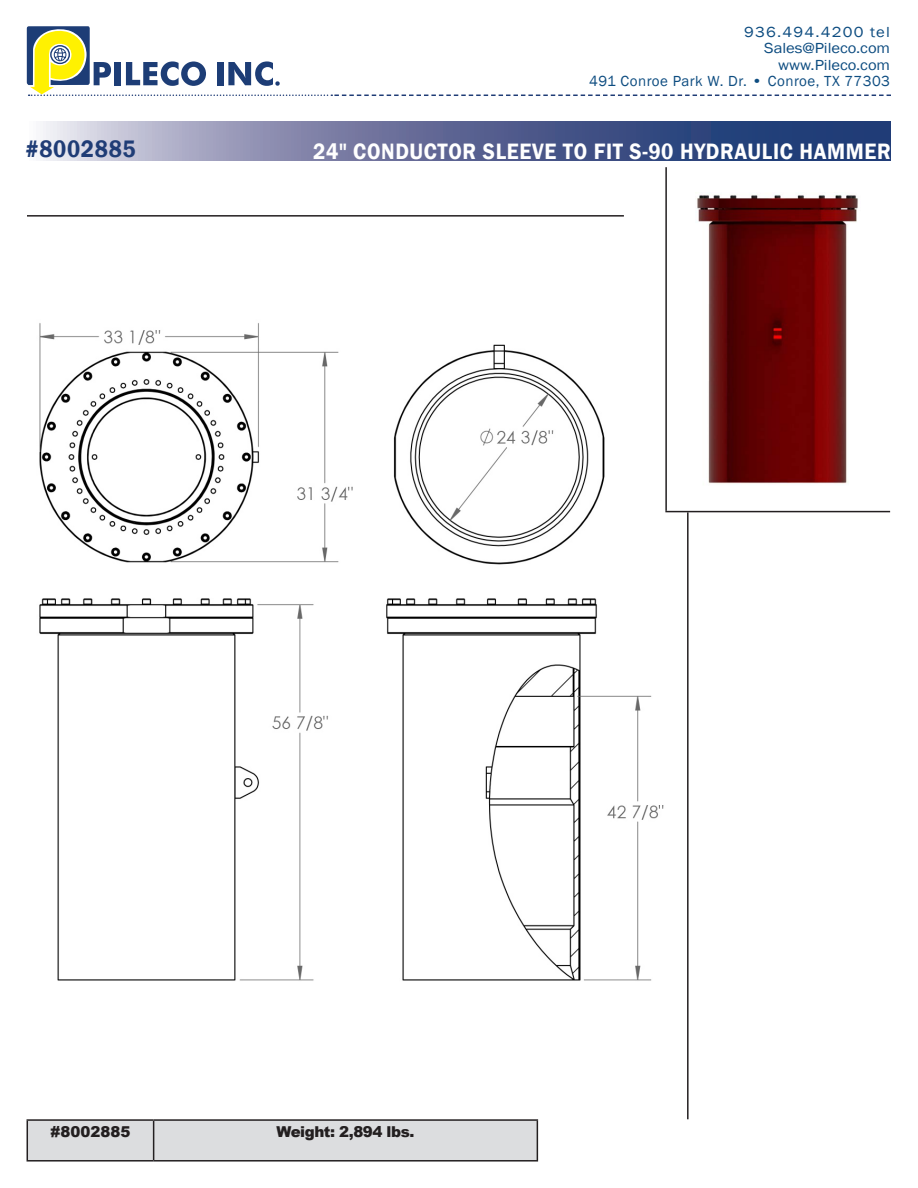
<style>
.page{position:relative;width:918px;height:1188px;background:#fff}
.page>*{position:absolute;margin:0;border:0;box-sizing:border-box;transform-origin:0 0}
.t1{font:600 24.6px "Franklin Gothic";letter-spacing:.03em;color:#203d76;scale:.92 1}
.t2{font:600 22.95px "Franklin Gothic";letter-spacing:.03em;color:#fff;scale:.92 1}
.t3{font:15px/16.5px "Franklin Gothic";letter-spacing:.03em;color:#0e4d81;text-align:right;scale:1.11 1}
.t4{font:900 15px "Arial";letter-spacing:-.03em;color:#231f20}
.t5{font:900 15px "Arial";color:#231f20}
</style>
<div class="page">
<img style="left:39px;top:323px;width:631px;height:658px">
<svg style="left:43px;top:122px;width:847px;height:38px;background:#66729c"></svg>
<hr style="left:665px;top:511px;width:225px;height:1px;background:#231f20">
<hr style="left:665px;top:167px;width:2px;height:344px;background:#231f20">
<hr style="left:27px;top:215px;width:597px;height:2px;background:#231f20">
<hr style="left:687px;top:512px;width:2px;height:607px;background:#231f20">
<svg style="left:27px;top:26px;width:864px;height:70px"></svg>
<img style="left:697px;top:194px;width:161px;height:290px">
<div style="left:28px;top:1121px;width:509px;height:39px;background:#dcdddf"></div>
<hr style="left:27px;top:1119px;width:127px;height:2px;background:#231f20">
<hr style="left:27px;top:1121px;width:1px;height:39px;background:#231f20">
<hr style="left:154px;top:1119px;width:384px;height:2px;background:#231f20">
<hr style="left:153px;top:1121px;width:1px;height:39px;background:#231f20">
<hr style="left:537px;top:1121px;width:1px;height:39px;background:#231f20">
<hr style="left:27px;top:1160px;width:127px;height:2px;background:#231f20">
<hr style="left:154px;top:1160px;width:384px;height:2px;background:#231f20">
<p class="t3" style="left:589px;top:24px;width:273px">936.494.4200 tel<br>Sales@Pileco.com<br>www.Pileco.com<br>491 Conroe Park W. Dr. • Conroe, TX 77303</p>
<p class="t1" style="left:26px;top:133px;width:121px">#8002885</p>
<p class="t2" style="left:313px;top:137px;width:629px">24" CONDUCTOR SLEEVE TO FIT S-90 HYDRAULIC HAMMER</p>
<p class="t5" style="left:50px;top:1121px;width:81px">#8002885</p>
<p class="t4" style="left:277px;top:1121px;width:139px">Weight: 2,894 lbs.</p>
</div>
